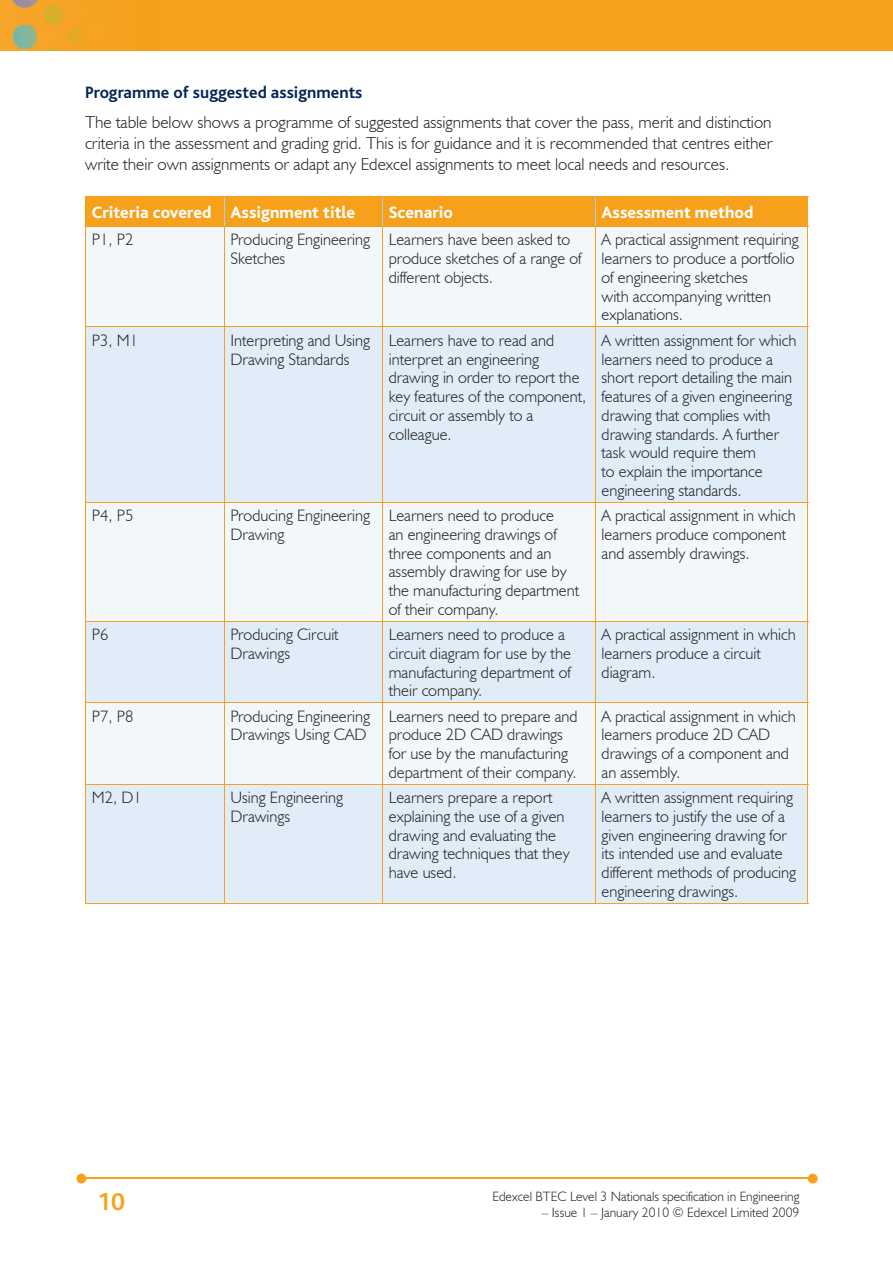
<style>
.page{position:relative;width:893px;height:1263px;background:#fff}
.page>*{position:absolute;margin:0;border:0;box-sizing:border-box;transform-origin:0 0}
.t1{font:700 25.5px "Bliss";color:#f6a01b}
.t2{font:300 17.25px/21px "Humanist 521 BT";color:#231f20;text-align:justify}
.t3{font:800 17.25px "Bliss";color:#fff}
.t4{font:700 17.25px "Bliss";color:#002556}
.t5{font:300 16.5px/18.8px "Humanist 521 BT";color:#231f20}
.t6{font:300 13.5px "Humanist 521 BT";color:#231f20}
</style>
<div class="page">
<img style="left:0;top:0;width:893px;height:51px">
<hr style="left:82px;top:1178px;width:728px;height:1px;background:#f6a01b">
<svg style="left:808px;top:1174px;width:10px;height:9px"></svg>
<svg style="left:77px;top:1174px;width:9px;height:9px"></svg>
<div style="left:86px;top:227px;width:721px;height:99px;background:#f2f7fb"></div>
<svg style="left:86px;top:327px;width:721px;height:576px;fill:#e0edf8"></svg>
<div style="left:85px;top:197px;width:723px;height:29px;background:#f6a01b"></div>
<hr style="left:85px;top:196px;width:139px;height:1px;background:#f6a01b">
<hr style="left:224px;top:196px;width:158px;height:1px;background:#f6a01b">
<hr style="left:382px;top:196px;width:213px;height:1px;background:#f6a01b">
<hr style="left:595px;top:196px;width:213px;height:1px;background:#f6a01b">
<hr style="left:224px;top:227px;width:1px;height:99px;background:#f6a01b">
<hr style="left:382px;top:227px;width:1px;height:99px;background:#f6a01b">
<hr style="left:595px;top:227px;width:1px;height:99px;background:#f6a01b">
<hr style="left:85px;top:227px;width:1px;height:99px;background:#f6a01b">
<hr style="left:807px;top:227px;width:1px;height:99px;background:#f6a01b">
<hr style="left:85px;top:226px;width:139px;height:1px;background:#f6a01b">
<hr style="left:224px;top:226px;width:158px;height:1px;background:#f6a01b">
<hr style="left:382px;top:226px;width:213px;height:1px;background:#f6a01b">
<hr style="left:595px;top:226px;width:213px;height:1px;background:#f6a01b">
<hr style="left:224px;top:327px;width:1px;height:175px;background:#f6a01b">
<hr style="left:382px;top:327px;width:1px;height:175px;background:#f6a01b">
<hr style="left:595px;top:327px;width:1px;height:175px;background:#f6a01b">
<hr style="left:85px;top:327px;width:1px;height:175px;background:#f6a01b">
<hr style="left:807px;top:327px;width:1px;height:175px;background:#f6a01b">
<hr style="left:85px;top:326px;width:139px;height:1px;background:#f6a01b">
<hr style="left:224px;top:326px;width:158px;height:1px;background:#f6a01b">
<hr style="left:382px;top:326px;width:213px;height:1px;background:#f6a01b">
<hr style="left:595px;top:326px;width:213px;height:1px;background:#f6a01b">
<hr style="left:224px;top:502px;width:1px;height:119px;background:#f6a01b">
<hr style="left:382px;top:502px;width:1px;height:119px;background:#f6a01b">
<hr style="left:595px;top:502px;width:1px;height:119px;background:#f6a01b">
<hr style="left:85px;top:502px;width:1px;height:119px;background:#f6a01b">
<hr style="left:807px;top:502px;width:1px;height:119px;background:#f6a01b">
<hr style="left:85px;top:502px;width:139px;height:1px;background:#f6a01b">
<hr style="left:224px;top:502px;width:158px;height:1px;background:#f6a01b">
<hr style="left:382px;top:502px;width:213px;height:1px;background:#f6a01b">
<hr style="left:595px;top:502px;width:213px;height:1px;background:#f6a01b">
<hr style="left:224px;top:622px;width:1px;height:80px;background:#f6a01b">
<hr style="left:382px;top:622px;width:1px;height:80px;background:#f6a01b">
<hr style="left:595px;top:622px;width:1px;height:80px;background:#f6a01b">
<hr style="left:85px;top:622px;width:1px;height:80px;background:#f6a01b">
<hr style="left:807px;top:622px;width:1px;height:80px;background:#f6a01b">
<hr style="left:85px;top:621px;width:139px;height:1px;background:#f6a01b">
<hr style="left:224px;top:621px;width:158px;height:1px;background:#f6a01b">
<hr style="left:382px;top:621px;width:213px;height:1px;background:#f6a01b">
<hr style="left:595px;top:621px;width:213px;height:1px;background:#f6a01b">
<hr style="left:224px;top:703px;width:1px;height:81px;background:#f6a01b">
<hr style="left:382px;top:703px;width:1px;height:81px;background:#f6a01b">
<hr style="left:595px;top:703px;width:1px;height:81px;background:#f6a01b">
<hr style="left:85px;top:703px;width:1px;height:81px;background:#f6a01b">
<hr style="left:807px;top:703px;width:1px;height:81px;background:#f6a01b">
<hr style="left:85px;top:702px;width:139px;height:1px;background:#f6a01b">
<hr style="left:224px;top:702px;width:158px;height:1px;background:#f6a01b">
<hr style="left:382px;top:702px;width:213px;height:1px;background:#f6a01b">
<hr style="left:595px;top:702px;width:213px;height:1px;background:#f6a01b">
<hr style="left:224px;top:785px;width:1px;height:118px;background:#f6a01b">
<hr style="left:382px;top:785px;width:1px;height:118px;background:#f6a01b">
<hr style="left:595px;top:785px;width:1px;height:118px;background:#f6a01b">
<hr style="left:85px;top:903px;width:139px;height:1px;background:#f6a01b">
<hr style="left:224px;top:903px;width:158px;height:1px;background:#f6a01b">
<hr style="left:382px;top:903px;width:213px;height:1px;background:#f6a01b">
<hr style="left:595px;top:903px;width:213px;height:1px;background:#f6a01b">
<hr style="left:85px;top:785px;width:1px;height:118px;background:#f6a01b">
<hr style="left:807px;top:785px;width:1px;height:118px;background:#f6a01b">
<hr style="left:85px;top:784px;width:139px;height:1px;background:#f6a01b">
<hr style="left:224px;top:784px;width:158px;height:1px;background:#f6a01b">
<hr style="left:382px;top:784px;width:213px;height:1px;background:#f6a01b">
<hr style="left:595px;top:784px;width:213px;height:1px;background:#f6a01b">
<p class="t4" style="left:85px;top:84px;width:279px">Programme of suggested assignments</p>
<p class="t2" style="left:85px;top:112px;width:689px">The table below shows a programme of suggested assignments that cover the pass, merit and distinction criteria in the assessment and grading grid. This is for guidance and it is recommended that centres either write their own assignments or adapt any Edexcel assignments to meet local needs and resources.</p>
<p class="t3" style="left:92px;top:203px;width:265px">Criteria covered Assignment title</p>
<p class="t3" style="left:389px;top:203px;width:66px">Scenario</p>
<p class="t3" style="left:602px;top:203px;width:153px">Assessment method</p>
<p class="t5" style="left:92px;top:230px;width:43px">P1, P2</p>
<p class="t5" style="left:230px;top:230px;width:141px">Producing Engineering<br>Sketches</p>
<p class="t5" style="left:389px;top:230px;width:194px">Learners have been asked to produce sketches of a range of different objects.</p>
<p class="t5" style="left:602px;top:230px;width:199px">A practical assignment requiring learners to produce a portfolio of engineering sketches<br>with accompanying written explanations.</p>
<p class="t5" style="left:92px;top:330px;width:48px">P3, M1</p>
<p class="t5" style="left:230px;top:330px;width:141px">Interpreting and Using<br>Drawing Standards</p>
<p class="t5" style="left:389px;top:330px;width:199px">Learners have to read and interpret an engineering drawing in order to report the key features of the component, circuit or assembly to a colleague.</p>
<p class="t5" style="left:602px;top:330px;width:196px">A written assignment for which learners need to produce a short report detailing the main features of a given engineering drawing that complies with drawing standards. A further task would require them<br>to explain the importance engineering standards.</p>
<p class="t5" style="left:92px;top:506px;width:43px">P4, P5</p>
<p class="t5" style="left:230px;top:506px;width:141px">Producing Engineering<br>Drawing</p>
<p class="t5" style="left:389px;top:506px;width:192px">Learners need to produce<br>an engineering drawings of three components and an assembly drawing for use by the manufacturing department of their company.</p>
<p class="t5" style="left:602px;top:506px;width:196px">A practical assignment in which learners produce component and assembly drawings.</p>
<p class="t5" style="left:92px;top:625px;width:18px">P6</p>
<p class="t5" style="left:230px;top:625px;width:110px">Producing Circuit<br>Drawings</p>
<p class="t5" style="left:389px;top:625px;width:184px">Learners need to produce a circuit diagram for use by the manufacturing department of their company.</p>
<p class="t5" style="left:602px;top:625px;width:196px">A practical assignment in which learners produce a circuit diagram.</p>
<p class="t5" style="left:92px;top:706px;width:43px">P7, P8</p>
<p class="t5" style="left:230px;top:706px;width:141px">Producing Engineering<br>Drawings Using CAD</p>
<p class="t5" style="left:389px;top:706px;width:190px">Learners need to prepare and produce 2D CAD drawings for use by the manufacturing department of their company.</p>
<p class="t5" style="left:602px;top:706px;width:196px">A practical assignment in which learners produce 2D CAD drawings of a component and an assembly.</p>
<p class="t5" style="left:92px;top:788px;width:51px">M2, D1</p>
<p class="t5" style="left:230px;top:788px;width:114px">Using Engineering<br>Drawings</p>
<p class="t5" style="left:389px;top:788px;width:182px">Learners prepare a report explaining the use of a given drawing and evaluating the drawing techniques that they have used.</p>
<p class="t5" style="left:602px;top:788px;width:196px">A written assignment requiring learners to justify the use of a given engineering drawing for its intended use and evaluate different methods of producing engineering drawings.</p>
<h1 class="t1" style="left:97px;top:1189px;width:29px">10</h1>
<p class="t6" style="left:492px;top:1188px;width:309px">Edexcel BTEC Level 3 Nationals specification in Engineering</p>
<p class="t6" style="left:542px;top:1204px;width:259px">– Issue 1 – January 2010 © Edexcel Limited 2009</p>
</div>
